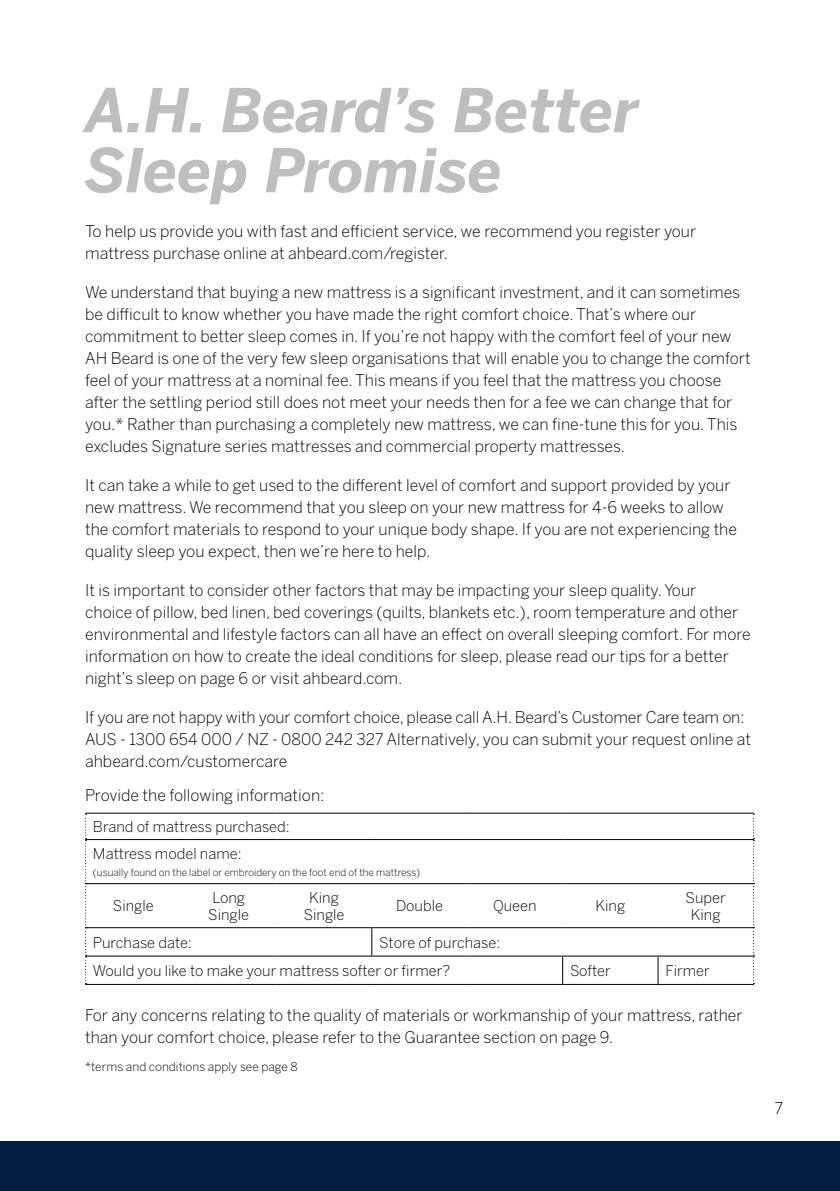
<style>
.page{position:relative;width:840px;height:1191px;background:#fff}
.page>*{position:absolute;margin:0;border:0;box-sizing:border-box;transform-origin:0 0}
.t1{font:italic 700 60px/60px "Benton Sans";color:#bcbec0}
.t2{font:300 16px/22px "Benton Sans";color:#000}
.t3{font:300 14.8px/17.8px "Benton Sans";color:#000}
.t4{font:300 12px "Benton Sans";color:#000}
.t5{font:300 10px "Benton Sans";color:#000}
</style>
<div class="page">
<div style="left:0;top:1141px;width:839px;height:50px;background:#001e42"></div>
<hr style="left:85px;top:812px;width:96px;height:1px;background:#000">
<hr style="left:181px;top:812px;width:95px;height:1px;background:#000">
<hr style="left:276px;top:812px;width:95px;height:1px;background:#000">
<hr style="left:371px;top:812px;width:96px;height:1px;background:#000">
<hr style="left:467px;top:812px;width:95px;height:1px;background:#000">
<hr style="left:562px;top:812px;width:95px;height:1px;background:#000">
<hr style="left:657px;top:812px;width:96px;height:1px;background:#000">
<hr style="left:85px;top:984px;width:96px;height:1px;background:#000">
<hr style="left:181px;top:984px;width:95px;height:1px;background:#000">
<hr style="left:276px;top:984px;width:95px;height:1px;background:#000">
<hr style="left:371px;top:984px;width:96px;height:1px;background:#000">
<hr style="left:467px;top:984px;width:95px;height:1px;background:#000">
<hr style="left:562px;top:984px;width:95px;height:1px;background:#000">
<hr style="left:657px;top:984px;width:96px;height:1px;background:#000">
<svg style="left:562px;top:956px;width:1px;height:28px"></svg>
<svg style="left:657px;top:956px;width:1px;height:28px"></svg>
<hr style="left:85px;top:839px;width:96px;height:1px;background:#000">
<hr style="left:181px;top:839px;width:95px;height:1px;background:#000">
<hr style="left:276px;top:839px;width:95px;height:1px;background:#000">
<hr style="left:371px;top:839px;width:96px;height:1px;background:#000">
<hr style="left:467px;top:839px;width:95px;height:1px;background:#000">
<hr style="left:562px;top:839px;width:95px;height:1px;background:#000">
<hr style="left:657px;top:839px;width:96px;height:1px;background:#000">
<hr style="left:86px;top:883px;width:95px;height:1px;background:#000">
<hr style="left:181px;top:883px;width:95px;height:1px;background:#000">
<hr style="left:276px;top:883px;width:95px;height:1px;background:#000">
<hr style="left:371px;top:883px;width:96px;height:1px;background:#000">
<hr style="left:467px;top:883px;width:95px;height:1px;background:#000">
<hr style="left:562px;top:883px;width:95px;height:1px;background:#000">
<hr style="left:657px;top:883px;width:95px;height:1px;background:#000">
<hr style="left:86px;top:927px;width:95px;height:1px;background:#000">
<hr style="left:181px;top:927px;width:95px;height:1px;background:#000">
<hr style="left:276px;top:927px;width:95px;height:1px;background:#000">
<hr style="left:371px;top:927px;width:96px;height:1px;background:#000">
<svg style="left:371px;top:928px;width:1px;height:27px"></svg>
<hr style="left:467px;top:927px;width:95px;height:1px;background:#000">
<hr style="left:562px;top:927px;width:95px;height:1px;background:#000">
<hr style="left:657px;top:927px;width:95px;height:1px;background:#000">
<hr style="left:85px;top:955px;width:96px;height:1px;background:#000">
<hr style="left:181px;top:955px;width:95px;height:1px;background:#000">
<hr style="left:276px;top:955px;width:95px;height:1px;background:#000">
<hr style="left:371px;top:955px;width:96px;height:1px;background:#000">
<hr style="left:467px;top:955px;width:95px;height:1px;background:#000">
<hr style="left:562px;top:955px;width:95px;height:1px;background:#000">
<hr style="left:657px;top:955px;width:96px;height:1px;background:#000">
<svg style="left:85px;top:813px;width:2px;height:171px"></svg>
<svg style="left:752px;top:813px;width:2px;height:171px"></svg>
<h1 class="t1" style="left:85px;top:80px;width:555px">A.H. Beard’s Better<br>Sleep Promise</h1>
<p class="t2" style="left:85px;top:220px;width:612px">To help us provide you with fast and efficient service, we recommend you register your mattress purchase online at ahbeard.com/register.</p>
<p class="t2" style="left:85px;top:281px;width:666px">We understand that buying a new mattress is a significant investment, and it can sometimes be difficult to know whether you have made the right comfort choice. That’s where our commitment to better sleep comes in. If you’re not happy with the comfort feel of your new AH Beard is one of the very few sleep organisations that will enable you to change the comfort feel of your mattress at a nominal fee. This means if you feel that the mattress you choose after the settling period still does not meet your needs then for a fee we can change that for you.* Rather than purchasing a completely new mattress, we can fine-tune this for you. This excludes Signature series mattresses and commercial property mattresses.</p>
<p class="t2" style="left:85px;top:474px;width:653px">It can take a while to get used to the different level of comfort and support provided by your new mattress. We recommend that you sleep on your new mattress for 4-6 weeks to allow the comfort materials to respond to your unique body shape. If you are not experiencing the quality sleep you expect, then we’re here to help.</p>
<p class="t2" style="left:85px;top:579px;width:667px">It is important to consider other factors that may be impacting your sleep quality. Your<br>choice of pillow, bed linen, bed coverings (quilts, blankets etc.), room temperature and other environmental and lifestyle factors can all have an effect on overall sleeping comfort. For more information on how to create the ideal conditions for sleep, please read our tips for a better night’s sleep on page 6 or visit ahbeard.com.</p>
<p class="t2" style="left:85px;top:706px;width:667px">If you are not happy with your comfort choice, please call A.H. Beard’s Customer Care team on:<br>AUS - 1300 654 000 / NZ - 0800 242 327 Alternatively, you can submit your request online at ahbeard.com/customercare</p>
<p class="t2" style="left:85px;top:783px;width:241px">Provide the following information:</p>
<p class="t3" style="left:93px;top:813px;width:198px;line-height:26.4px">Brand of mattress purchased:<br>Mattress model name:</p>
<p class="t5" style="left:93px;top:866px;width:328px">(usually found on the label or embroidery on the foot end of the mattress)</p>
<p class="t3" style="left:113px;top:897px;width:42px">Single</p>
<p class="t3" style="left:208px;top:888px;width:42px">Long<br>Single</p>
<p class="t3" style="left:303px;top:888px;width:42px;text-align:center">King<br>Single</p>
<p class="t3" style="left:396px;top:897px;width:49px">Double</p>
<p class="t3" style="left:493px;top:897px;width:45px">Queen</p>
<p class="t3" style="left:595px;top:897px;width:31px">King</p>
<p class="t3" style="left:685px;top:888px;width:42px;text-align:center">Super<br>King</p>
<p class="t3" style="left:93px;top:933px;width:100px">Purchase date:</p>
<p class="t3" style="left:93px;top:928px;width:408px;line-height:28.4px;text-indent:286px">Store of purchase:<br>Would you like to make your mattress softer or firmer?</p>
<p class="t3" style="left:569px;top:961px;width:42px">Softer</p>
<p class="t3" style="left:665px;top:961px;width:46px">Firmer</p>
<p class="t2" style="left:85px;top:1003px;width:658px">For any concerns relating to the quality of materials or workmanship of your mattress, rather than your comfort choice, please refer to the Guarantee section on page 9.</p>
<p class="t4" style="left:85px;top:1059px;width:214px">*terms and conditions apply see page 8</p>
<p class="t2" style="left:774px;top:1097px;width:10px">7</p>
</div>
